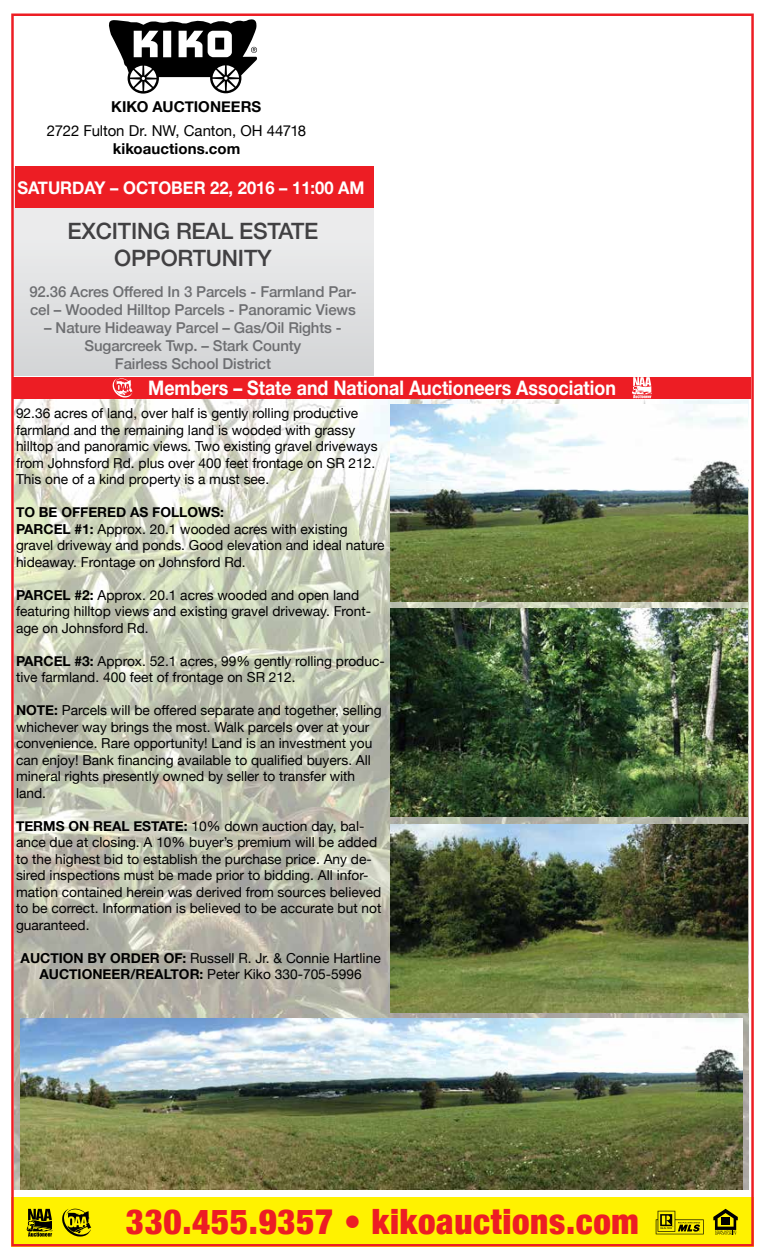
<style>
.page{position:relative;width:765px;height:1260px;background:#fff}
.page>*{position:absolute;margin:0;border:0;box-sizing:border-box;transform-origin:0 0}
.t1{font:900 condensed 34.88px "Helvetica Neue";letter-spacing:.02em;color:#ed1d24}
.t2{font:500 22.5px/27px "Helvetica Neue";letter-spacing:-.01em;color:#414042;text-align:center}
.t3{font:700 20px "Helvetica Neue";color:#fff;scale:.89 1}
.t4{font:700 17.5px "Helvetica Neue";color:#fff;scale:.95 1}
.t5{font:500 15px/18px "Helvetica Neue";letter-spacing:-.01em;color:#6d6e71}
.t6{font:700 15px "Helvetica Neue";letter-spacing:.005em;color:#000}
.t7{font:15px "Helvetica Neue";letter-spacing:-.01em;color:#000}
.t8{font:13.75px/16.5px "Helvetica Neue";color:#000}
.s1{font-weight:700}
</style>
<div class="page">
<div style="left:11px;top:1197px;width:743px;height:50px;background:#f58212"></div>
<img style="left:11px;top:13px;width:743px;height:1233px">
<svg style="left:26px;top:1209px;width:26px;height:28px"></svg>
<svg style="left:62px;top:1209px;width:29px;height:28px"></svg>
<p class="t6" style="left:111px;top:95px;width:152px">KIKO AUCTIONEERS</p>
<p class="t7" style="left:47px;top:120px;width:261px">2722 Fulton Dr. NW, Canton, OH 44718</p>
<p class="t6" style="left:113px;top:137px;width:129px">kikoauctions.com</p>
<p class="t4" style="left:17px;top:174px;width:367px">SATURDAY – OCTOBER 22, 2016 – 11:00 AM</p>
<h2 class="t2" style="left:68px;top:216px;width:252px">EXCITING REAL ESTATE<br>OPPORTUNITY</h2>
<p class="t5" style="left:29px;top:281px;width:329px">92.36 Acres Offered In 3 Parcels - Farmland Par&shy;cel – Wooded Hilltop Parcels - Panoramic Views</p>
<p class="t5" style="left:44px;top:317px;width:299px;text-align:center">– Nature Hideaway Parcel – Gas/Oil Rights -<br>Sugarcreek Twp. – Stark County<br>Fairless School District</p>
<h3 class="t3" style="left:148px;top:373px;width:527px">Members – State and National Auctioneers Association</h3>
<p class="t8" style="left:16px;top:406px;width:363px">92.36 acres of land, over half is gently rolling productive farmland and the remaining land is wooded with grassy hilltop and panoramic views. Two existing gravel driveways from Johnsford Rd. plus over 400 feet frontage on SR 212.<br>This one of a kind property is a must see.</p>
<p class="t8" style="left:16px;top:505px;width:370px"><span class="s1">TO BE OFFERED AS FOLLOWS:<br>PARCEL #1:</span> Approx. 20.1 wooded acres with existing gravel driveway and ponds. Good elevation and ideal nature hideaway. Frontage on Johnsford Rd.</p>
<p class="t8" style="left:16px;top:587px;width:357px"><span class="s1">PARCEL #2:</span> Approx. 20.1 acres wooded and open land featuring hilltop views and existing gravel driveway. Front&shy;age on Johnsford Rd.</p>
<p class="t8" style="left:16px;top:653px;width:370px"><span class="s1">PARCEL #3:</span> Approx. 52.1 acres, 99% gently rolling produc&shy;tive farmland. 400 feet of frontage on SR 212.</p>
<p class="t8" style="left:16px;top:703px;width:367px"><span class="s1">NOTE:</span> Parcels will be offered separate and together, selling whichever way brings the most. Walk parcels over at your convenience. Rare opportunity! Land is an investment you can enjoy! Bank financing available to qualified buyers. All mineral rights presently owned by seller to transfer with land.</p>
<p class="t8" style="left:16px;top:818px;width:367px"><span class="s1">TERMS ON REAL ESTATE:</span> 10% down auction day, bal&shy;ance due at closing. A 10% buyer’s premium will be added to the highest bid to establish the purchase price. Any de&shy;sired inspections must be made prior to bidding. All infor&shy;mation contained herein was derived from sources believed to be correct. Information is believed to be accurate but not guaranteed.</p>
<p class="t8" style="left:21px;top:950px;width:362px;text-align:center"><span class="s1">AUCTION BY ORDER OF:</span> Russell R. Jr. &amp; Connie Hartline<br><span class="s1">AUCTIONEER/REALTOR:</span> Peter Kiko 330-705-5996</p>
<h1 class="t1" style="left:126px;top:1193px;width:514px">330.455.9357 • kikoauctions.com</h1>
</div>
